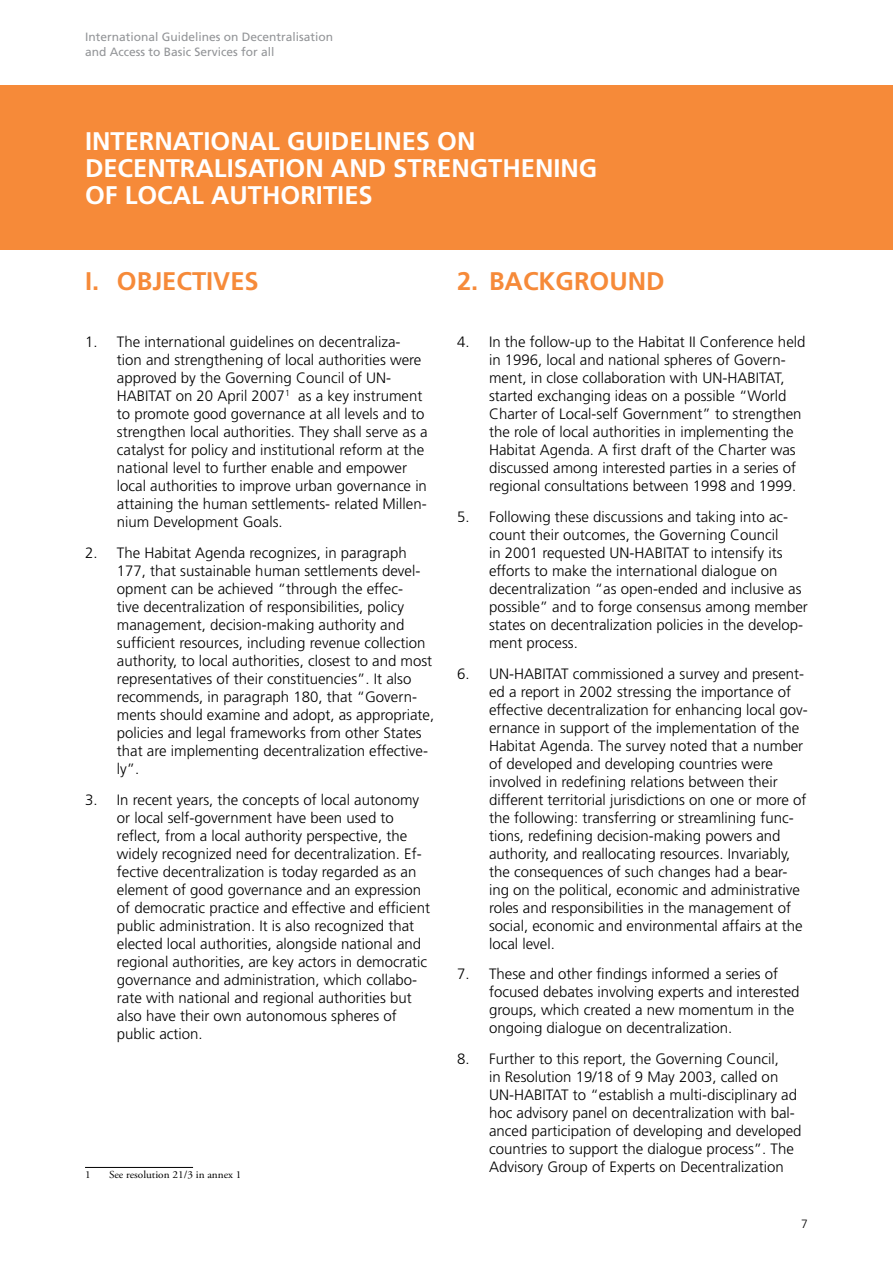
<style>
.page{position:relative;width:893px;height:1263px;background:#fff}
.page>*{position:absolute;margin:0;border:0;box-sizing:border-box;transform-origin:0 0}
.t1{font:700 25.5px "Frutiger";color:#fff}
.t2{font:700 25.5px "Frutiger";color:#f68a39}
.t3{font:300 15px/18px "Frutiger";color:#000}
.t4{font:12px/14.4px "Frutiger";color:#939598}
.t5{font:300 12px "Frutiger";color:#000}
.t6{font:10.65px "Adobe Garamond Pro";color:#000;scale:1.05 1}
</style>
<div class="page">
<div style="left:0;top:85px;width:893px;height:164px;background:#f68a39"></div>
<hr style="left:85px;top:1167px;width:108px;height:1px;background:#000">
<p class="t4" style="left:85px;top:30px;width:250px">I nternational Guidelines on Decentralisation and Access to Basic Services for all</p>
<h1 class="t1" style="left:85px;top:126px;width:24px">INTERNAT</h1>
<h1 class="t1" style="left:203px;top:126px;width:26px">IONAL</h1>
<h1 class="t1" style="left:287px;top:126px;width:112px">GUIDELINES</h1>
<h1 class="t1" style="left:437px;top:126px;width:19px">ON</h1>
<h1 class="t1" style="left:85px;top:153px;width:17px">DECENTRAL</h1>
<h1 class="t1" style="left:227px;top:153px;width:124px">ISATION AND</h1>
<h1 class="t1" style="left:393px;top:153px;width:16px">STREN</h1>
<h1 class="t1" style="left:470px;top:153px;width:129px">GTHENING</h1>
<h1 class="t1" style="left:85px;top:180px;width:57px">OF LOCAL</h1>
<h1 class="t1" style="left:211px;top:180px;width:18px">AUT</h1>
<h1 class="t1" style="left:262px;top:180px;width:96px">HORITIES</h1>
<h1 class="t2" style="left:85px;top:266px;width:33px">I. OB</h1>
<h1 class="t2" style="left:152px;top:266px;width:108px">JECTIVES</h1>
<p class="t3" style="left:117px;top:333px;width:312px;text-indent:-32px">1. The international guidelines on decentraliza‑ tion and strengthening of local authorities were approved by the Governing Council of UN-HABITAT on 20 April 2007<sup>1</sup> as a key instrument to promote good governance at all levels and to strengthen local authorities. They shall serve as a catalyst for policy and institutional reform at the national level to further enable and empower local authorities to improve urban governance in attaining the human settlements- related Millen‑ nium Development Goals.</p>
<p class="t3" style="left:117px;top:544px;width:319px;text-indent:-32px">2. The Habitat Agenda recognizes, in paragraph 177, that sustainable human settlements devel‑ opment can be achieved “through the effec‑<br>tive decentralization of responsibilities, policy management, decision-making authority and sufficient resources, including revenue collection authority, to local authorities, closest to and most representatives of their constituencies”. It also recommends, in paragraph 180, that “Govern‑ ments should examine and adopt, as appropriate, policies and legal frameworks from other States that are implementing decentralization effective‑ ly”.</p>
<p class="t3" style="left:117px;top:791px;width:315px;text-indent:-32px">3. In recent years, the concepts of local autonomy or local self-government have been used to reflect, from a local authority perspective, the widely recognized need for decentralization. Ef‑ fective decentralization is today regarded as an element of good governance and an expression of democratic practice and effective and efficient public administration. It is also recognized that elected local authorities, alongside national and regional authorities, are key actors in democratic governance and administration, which collabo‑ rate with national and regional authorities but also have their own autonomous spheres of public action.</p>
<p class="t6" style="left:85px;top:1168px;width:7px">1</p>
<p class="t6" style="left:109px;top:1168px;width:128px">See resolution 21/3 in annex 1</p>
<h1 class="t2" style="left:457px;top:266px;width:209px">2. BACKGROUND</h1>
<p class="t3" style="left:489px;top:333px;width:318px;text-indent:-32px">4. In the follow-up to the Habitat II Conference held in 1996, local and national spheres of Govern‑ ment, in close collaboration with UN-HABITAT, started exchanging ideas on a possible “World Charter of Local-self Government” to strengthen the role of local authorities in implementing the Habitat Agenda. A first draft of the Charter was discussed among interested parties in a series of regional consultations between 1998 and 1999.</p>
<p class="t3" style="left:489px;top:508px;width:320px;text-indent:-32px">5. Following these discussions and taking into ac‑ count their outcomes, the Governing Council<br>in 2001 requested UN-HABITAT to intensify its efforts to make the international dialogue on decentralization “as open-ended and inclusive as possible” and to forge consensus among member states on decentralization policies in the develop‑ ment process.</p>
<p class="t3" style="left:489px;top:665px;width:320px;text-indent:-32px">6. UN-HABITAT commissioned a survey and present‑ ed a report in 2002 stressing the importance of effective decentralization for enhancing local gov‑ ernance in support of the implementation of the Habitat Agenda. The survey noted that a number of developed and developing countries were involved in redefining relations between their different territorial jurisdictions on one or more of the following: transferring or streamlining func‑ tions, redefining decision-making powers and authority, and reallocating resources. Invariably, the consequences of such changes had a bear‑ ing on the political, economic and administrative roles and responsibilities in the management of social, economic and environmental affairs at the local level.</p>
<p class="t3" style="left:489px;top:965px;width:312px;text-indent:-32px">7. These and other findings informed a series of focused debates involving experts and interested groups, which created a new momentum in the ongoing dialogue on decentralization.</p>
<p class="t3" style="left:489px;top:1050px;width:314px;text-indent:-32px">8. Further to this report, the Governing Council,<br>in Resolution 19/18 of 9 May 2003, called on UN-HABITAT to “establish a multi-disciplinary ad hoc advisory panel on decentralization with bal‑ anced participation of developing and developed countries to support the dialogue process”. The Advisory Group of Experts on Decentralization</p>
<p class="t5" style="left:801px;top:1217px;width:8px">7</p>
</div>
